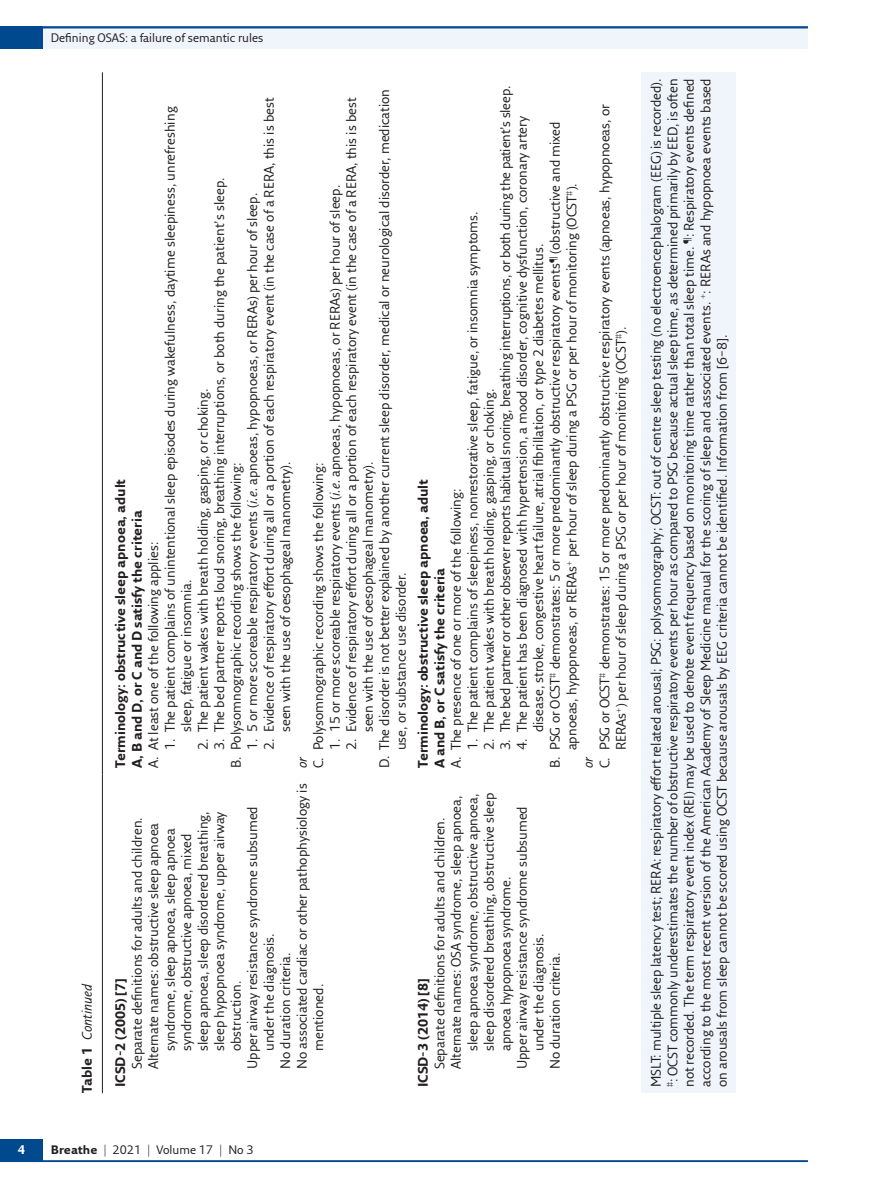
<style>
.page{position:relative;width:893px;height:1191px;background:#fff}
.page>*{position:absolute;margin:0;border:0;box-sizing:border-box;transform-origin:0 0}
.t1{font:13.5px/16.5px "Fresco Sans Pro";color:#231f20}
.t2{font:700 13.5px/16.5px "Fresco Sans Pro";color:#231f20}
.t3{font:13.5px "Fresco Sans Pro";letter-spacing:-.02em;color:#231f20}
.t4{font:italic 13.5px "Fresco Sans Pro";color:#231f20}
.t5{font:12px "Fresco Sans Pro";color:#231f20}
.t6{font:700 12px "Fresco Sans Pro";color:#fff}
.s1{font-style:italic}
.s2{font-weight:700;font-style:normal}
.s3{font-weight:700}
</style>
<div class="page">
<hr style="left:0;top:1160px;width:808px;height:2px;background:#01498e">
<div style="left:0;top:1138px;width:43px;height:23px;background:#01498e"></div>
<div style="left:0;top:26px;width:808px;height:23px;background:#eff5fb"></div>
<hr style="left:0;top:26px;width:808px;height:2px;background:#01498e">
<div style="left:0;top:26px;width:43px;height:23px;background:#01498e"></div>
<div style="left:642px;top:72px;width:94px;height:1021px;background:#eff5fb"></div>
<hr style="left:102px;top:774px;width:1px;height:319px;background:#231f20">
<hr style="left:102px;top:72px;width:1px;height:702px;background:#231f20">
<p class="t5" style="left:51px;top:30px;width:214px">Defining OSAS: a failure of semantic rules</p>
<p class="t1" style="left:376px;top:768px;width:681px;rotate:-90deg">D. The disorder is not better explained by another current sleep disorder, medical or neurological disorder, medication</p>
<p class="t1" style="left:260px;top:732px;width:636px;text-indent:-18px;rotate:-90deg">2. Evidence of respiratory effort during all or a portion of each respiratory event (in the case of a RERA, this is best seen with the use of oesophageal manometry).</p>
<p class="t1" style="left:343px;top:750px;width:654px;rotate:-90deg">2. Evidence of respiratory effort during all or a portion of each respiratory event (in the case of a RERA, this is best</p>
<p class="t1" style="left:161px;top:732px;width:627px;text-indent:-18px;rotate:-90deg">1. The patient complains of unintentional sleep episodes during wakefulness, daytime sleepiness, unrefreshing sleep, fatigue or insomnia.</p>
<p class="t1" style="left:211px;top:768px;width:592px;text-indent:18px;rotate:-90deg">3. The bed partner reports loud snoring, breathing interruptions, or both during the patient’s sleep.<br>B. Polysomnographic recording shows the following:</p>
<p class="t1" style="left:326px;top:750px;width:567px;rotate:-90deg">1. 15 or more scoreable respiratory events (<span class="s1">i.e.</span> apnoeas, hypopnoeas, or RERAs) per hour of sleep.</p>
<p class="t1" style="left:244px;top:750px;width:559px;rotate:-90deg">1. 5 or more scoreable respiratory events (<span class="s1">i.e.</span> apnoeas, hypopnoeas, or RERAs) per hour of sleep.</p>
<p class="t1" style="left:194px;top:750px;width:363px;rotate:-90deg">2. The patient wakes with breath holding, gasping, or choking.</p>
<p class="t1" style="left:359px;top:732px;width:272px;rotate:-90deg">seen with the use of oesophageal manometry).</p>
<p class="t1" style="left:310px;top:768px;width:307px;rotate:-90deg">C. Polysomnographic recording shows the following:</p>
<p class="t2" style="left:112px;top:768px;width:291px;rotate:-90deg">Terminology: obstructive sleep apnoea, adult<br>A, B and D, or C and D satisfy the criteria</p>
<p class="t1" style="left:145px;top:768px;width:228px;rotate:-90deg">A. At least one of the following applies:</p>
<p class="t1" style="left:392px;top:750px;width:180px;rotate:-90deg">use, or substance use disorder.</p>
<p class="t4" style="left:294px;top:768px;width:13px;rotate:-90deg">or</p>
<p class="t1" style="left:293px;top:1069px;width:287px;rotate:-90deg">No associated cardiac or other pathophysiology is</p>
<p class="t1" style="left:244px;top:1069px;width:264px;rotate:-90deg">Upper airway resistance syndrome subsumed</p>
<p class="t1" style="left:194px;top:1051px;width:241px;rotate:-90deg">sleep apnoea, sleep disordered breathing,</p>
<p class="t1" style="left:211px;top:1051px;width:241px;rotate:-90deg">sleep hypopnoea syndrome, upper airway</p>
<p class="t1" style="left:128px;top:1069px;width:253px;rotate:-90deg">Separate definitions for adults and children.</p>
<p class="t1" style="left:145px;top:1069px;width:248px;rotate:-90deg">Alternate names: obstructive sleep apnoea</p>
<p class="t1" style="left:161px;top:1051px;width:225px;rotate:-90deg">syndrome, sleep apnoea, sleep apnoea</p>
<p class="t1" style="left:178px;top:1051px;width:219px;rotate:-90deg">syndrome, obstructive apnoea, mixed</p>
<p class="t1" style="left:260px;top:1051px;width:119px;rotate:-90deg">under the diagnosis.</p>
<p class="t1" style="left:277px;top:1069px;width:118px;rotate:-90deg">No duration criteria.</p>
<p class="t4" style="left:79px;top:1093px;width:111px;rotate:-90deg"><span class="s2">Table 1</span> Continued</p>
<p class="t2" style="left:112px;top:1087px;width:110px;rotate:-90deg">ICSD-2 (2005) [7]</p>
<p class="t1" style="left:227px;top:1051px;width:72px;rotate:-90deg">obstruction.</p>
<p class="t1" style="left:310px;top:1051px;width:69px;rotate:-90deg">mentioned.</p>
<p class="t3" style="left:497px;top:750px;width:666px;rotate:-90deg">3. The bed partner or other observer reports habitual snoring, breathing interruptions, or both during the patient’s sleep.</p>
<p class="t1" style="left:596px;top:768px;width:665px;rotate:-90deg">C. PSG or OCST<sup>#</sup> demonstrates: 15 or more predominantly obstructive respiratory events (apnoeas, hypopnoeas, or</p>
<p class="t1" style="left:513px;top:750px;width:635px;rotate:-90deg">4. The patient has been diagnosed with hypertension, a mood disorder, cognitive dysfunction, coronary artery</p>
<p class="t1" style="left:547px;top:768px;width:648px;rotate:-90deg">B. PSG or OCST<sup>#</sup> demonstrates: 5 or more predominantly obstructive respiratory events<sup>¶</sup> (obstructive and mixed</p>
<p class="t1" style="left:563px;top:750px;width:568px;rotate:-90deg">apnoeas, hypopnoeas, or RERAs<sup>+</sup> per hour of sleep during a PSG or per hour of monitoring (OCST<sup>#</sup>).</p>
<p class="t1" style="left:464px;top:750px;width:541px;rotate:-90deg">1. The patient complains of sleepiness, nonrestorative sleep, fatigue, or insomnia symptoms.</p>
<p class="t1" style="left:530px;top:732px;width:490px;rotate:-90deg">disease, stroke, congestive heart failure, atrial fibrillation, or type 2 diabetes mellitus.</p>
<p class="t1" style="left:613px;top:750px;width:425px;rotate:-90deg">RERAs<sup>+</sup>) per hour of sleep during a PSG or per hour of monitoring (OCST<sup>#</sup>).</p>
<p class="t1" style="left:480px;top:750px;width:363px;rotate:-90deg">2. The patient wakes with breath holding, gasping, or choking.</p>
<p class="t2" style="left:414px;top:768px;width:291px;rotate:-90deg">Terminology: obstructive sleep apnoea, adult<br>A and B, or C satisfy the criteria</p>
<p class="t1" style="left:447px;top:768px;width:281px;rotate:-90deg">A. The presence of one or more of the following:</p>
<p class="t4" style="left:580px;top:768px;width:13px;rotate:-90deg">or</p>
<p class="t1" style="left:447px;top:1069px;width:275px;rotate:-90deg">Alternate names: OSA syndrome, sleep apnoea,</p>
<p class="t1" style="left:464px;top:1051px;width:259px;rotate:-90deg">sleep apnoea syndrome, obstructive apnoea,</p>
<p class="t1" style="left:480px;top:1051px;width:259px;rotate:-90deg">sleep disordered breathing, obstructive sleep</p>
<p class="t1" style="left:513px;top:1069px;width:264px;rotate:-90deg">Upper airway resistance syndrome subsumed</p>
<p class="t1" style="left:431px;top:1069px;width:253px;rotate:-90deg">Separate definitions for adults and children.</p>
<p class="t1" style="left:497px;top:1051px;width:176px;rotate:-90deg">apnoea hypopnoea syndrome.</p>
<p class="t1" style="left:530px;top:1051px;width:119px;rotate:-90deg">under the diagnosis.</p>
<p class="t1" style="left:546px;top:1069px;width:118px;rotate:-90deg">No duration criteria.</p>
<p class="t2" style="left:415px;top:1087px;width:110px;rotate:-90deg">ICSD-3 (2014) [8]</p>
<p class="t6" style="left:18px;top:1142px;width:9px">4</p>
<p class="t5" style="left:51px;top:1142px;width:204px"><span class="s3">Breathe</span> | 2021 | Volume 17 | No 3</p>
<p class="t1" style="left:647px;top:1087px;width:1010px;text-align:justify;rotate:-90deg">MSLT: multiple sleep latency test; RERA: respiratory effort related arousal; PSG: polysomnography; OCST: out of centre sleep testing (no electroencephalogram (EEG) is recorded). <sup>#</sup>: OCST commonly underestimates the number of obstructive respiratory events per hour as compared to PSG because actual sleep time, as determined primarily by EED, is often not recorded. The term respiratory event index (REI) may be used to denote event frequency based on monitoring time rather than total sleep time. <sup>¶</sup>: Respiratory events defined according to the most recent version of the American Academy of Sleep Medicine manual for the scoring of sleep and associated events. <sup>+</sup>: RERAs and hypopnoea events based on arousals from sleep cannot be scored using OCST because arousals by EEG criteria cannot be identified. Information from [6–8].</p>
</div>
